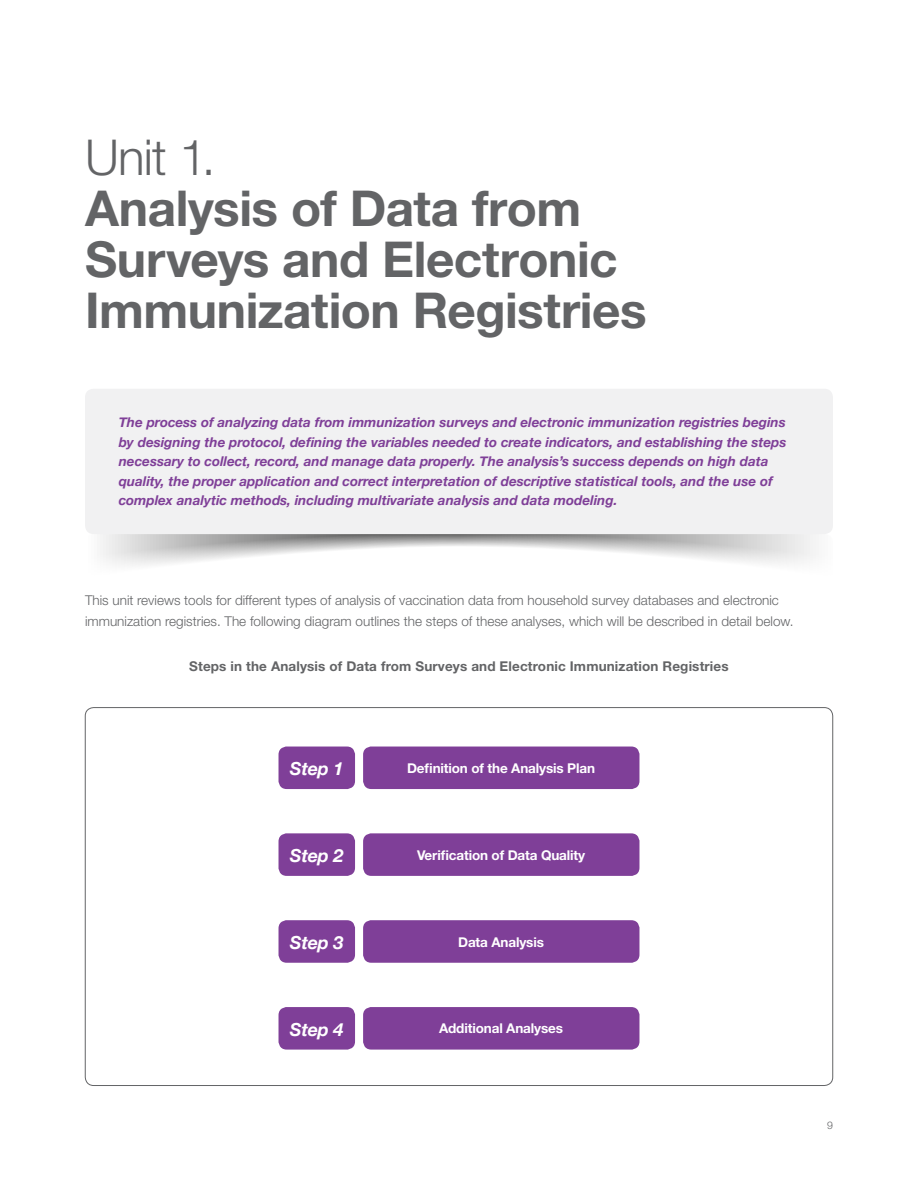
<style>
.page{position:relative;width:918px;height:1188px;background:#fff}
.page>*{position:absolute;margin:0;border:0;box-sizing:border-box;transform-origin:0 0}
.t1{font:700 49.5px/51px "Helvetica Neue";letter-spacing:-.01em;color:#636466}
.t2{font:300 49.5px "Helvetica Neue";color:#636466}
.t3{font:italic 700 18px "Helvetica Neue";letter-spacing:-.01em;color:#fff}
.t4{font:italic 700 13.5px/19.5px "Helvetica Neue";color:#7f3f98}
.t5{font:300 13.5px/21px "Helvetica Neue";color:#636466}
.t6{font:700 13.5px "Helvetica Neue";letter-spacing:-.01em;color:#fff}
.t7{font:700 13.5px "Helvetica Neue";letter-spacing:.01em;color:#636466}
.t8{font:300 10.5px "Helvetica Neue";color:#636466}
</style>
<div class="page">
<svg style="left:100px;top:534px;width:719px;height:32px"></svg>
<div style="left:85px;top:389px;width:748px;height:145px;background:#f1f1f2;border-radius:9px"></div>
<div style="left:363px;top:747px;width:276px;height:42px;background:#7f3f98;border-radius:8px"></div>
<div style="left:279px;top:747px;width:76px;height:42px;background:#7f3f98;border-radius:8px"></div>
<div style="left:363px;top:833px;width:276px;height:43px;background:#7f3f98;border-radius:8px"></div>
<div style="left:279px;top:833px;width:76px;height:43px;background:#7f3f98;border-radius:8px"></div>
<div style="left:363px;top:920px;width:276px;height:43px;background:#7f3f98;border-radius:8px"></div>
<div style="left:279px;top:920px;width:76px;height:43px;background:#7f3f98;border-radius:8px"></div>
<div style="left:363px;top:1007px;width:276px;height:43px;background:#7f3f98;border-radius:8px"></div>
<div style="left:279px;top:1007px;width:76px;height:43px;background:#7f3f98;border-radius:8px"></div>
<h1 class="t2" style="left:85px;top:118px;width:132px">Unit 1.</h1>
<h1 class="t1" style="left:85px;top:185px;width:563px">Analysis of Data from<br>Surveys and Electronic<br>Immunization Registries</h1>
<p class="t4" style="left:119px;top:412px;width:669px">The process of analyzing data from immunization surveys and electronic immunization registries begins by designing the protocol, defining the variables needed to create indicators, and establishing the steps necessary to collect, record, and manage data properly. The analysis’s success depends on high data quality, the proper application and correct interpretation of descriptive statistical tools, and the use of complex analytic methods, including multivariate analysis and data modeling.</p>
<p class="t5" style="left:85px;top:589px;width:710px">This unit reviews tools for different types of analysis of vaccination data from household survey databases and electronic immunization registries. The following diagram outlines the steps of these analyses, which will be described in detail below.</p>
<p class="t7" style="left:189px;top:655px;width:541px">Steps in the Analysis of Data from Surveys and Electronic Immunization Registries</p>
<h2 class="t3" style="left:290px;top:758px;width:55px">Step 1</h2>
<p class="t6" style="left:407px;top:757px;width:190px">Definition of the Analysis Plan</p>
<h2 class="t3" style="left:290px;top:844px;width:55px">Step 2</h2>
<p class="t6" style="left:417px;top:844px;width:170px">Verification of Data Quality</p>
<h2 class="t3" style="left:290px;top:931px;width:55px">Step 3</h2>
<p class="t6" style="left:458px;top:931px;width:87px">Data Analysis</p>
<h2 class="t3" style="left:290px;top:1018px;width:55px">Step 4</h2>
<p class="t6" style="left:439px;top:1018px;width:126px">Additional Analyses</p>
<p class="t8" style="left:827px;top:1117px;width:7px">9</p>
</div>
